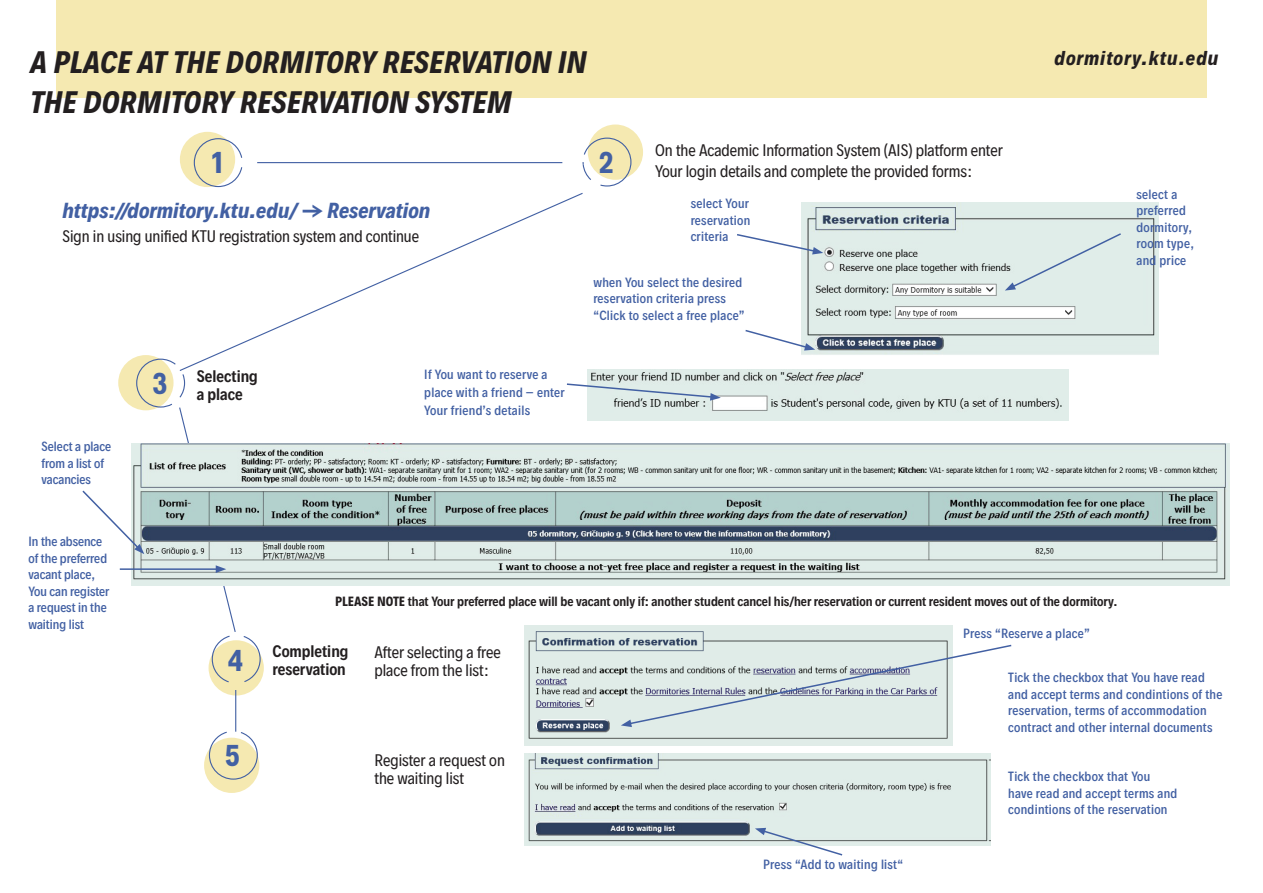
<style>
.page{position:relative;width:1263px;height:893px;background:#fff}
.page>*{position:absolute;margin:0;border:0;box-sizing:border-box;transform-origin:0 0}
.t1{font:italic 700 27.9px/40.8px "Decalotype";color:#231f20}
.t2{font:700 27px "Decalotype";color:#4260a3}
.t3{font:italic 700 19.5px "Decalotype";color:#4260a3}
.t4{font:italic 700 18px "Decalotype";letter-spacing:.05em;color:#231f20}
.t5{font:15px/18px "Decalotype";color:#231f20}
.t6{font:600 15px/18px "Decalotype";color:#231f20}
.t7{font:500 12px/16.5px "Decalotype";letter-spacing:.025em;color:#4260a3}
.t8{font:600 12px "Decalotype";color:#231f20}
.t9{font:500 12px/16.5px "Decalotype";color:#4260a3}
.s1{font-weight:700}
</style>
<div class="page">
<img style="left:525px;top:626px;width:427px;height:119px">
<div style="left:204px;top:738px;width:55px;height:55px;background:#f5e9b1;border-radius:50%"></div>
<div style="left:180px;top:132px;width:55px;height:55px;background:#f5e9b1;border-radius:50%"></div>
<div style="left:588px;top:125px;width:55px;height:55px;background:#f5e9b1;border-radius:50%"></div>
<div style="left:209px;top:640px;width:55px;height:55px;background:#f5e9b1;border-radius:50%"></div>
<div style="left:56px;top:0;width:1151px;height:98px;background:#f5e9b1"></div>
<img style="left:588px;top:369px;width:481px;height:52px">
<svg style="left:193px;top:138px;width:50px;height:50px"></svg>
<svg style="left:582px;top:137px;width:50px;height:50px"></svg>
<svg style="left:208px;top:731px;width:50px;height:49px"></svg>
<img style="left:802px;top:203px;width:356px;height:152px">
<svg style="left:737px;top:233px;width:86px;height:21px"></svg>
<svg style="left:566px;top:383px;width:155px;height:18px"></svg>
<div style="left:1005px;top:232px;width:118px;height:59px;background:#e0ede9"></div>
<svg style="left:745px;top:329px;width:70px;height:22px"></svg>
<img style="left:525px;top:754px;width:466px;height:92px">
<hr style="left:257px;top:162px;width:305px;height:1px;background:#4260a3">
<svg style="left:207px;top:192px;width:376px;height:166px"></svg>
<img style="left:261px;top:444px;width:969px;height:141px">
<svg style="left:755px;top:828px;width:89px;height:28px"></svg>
<svg style="left:621px;top:644px;width:391px;height:83px"></svg>
<hr style="left:235px;top:690px;width:1px;height:42px;background:#4260a3">
<svg style="left:82px;top:358px;width:179px;height:325px"></svg>
<h1 class="t1" style="left:30px;top:41px;width:558px">A PLACE AT THE DORMITORY RESERVATION IN<br>THE DORMITORY RESERVATION SYSTEM</h1>
<h2 class="t2" style="left:210px;top:144px;width:17px">1</h2>
<h2 class="t2" style="left:599px;top:144px;width:17px">2</h2>
<h3 class="t3" style="left:63px;top:197px;width:369px">https://dormitory.ktu.edu/ → Reservation</h3>
<p class="t5" style="left:63px;top:227px;width:358px">Sign in using unified KTU registration system and continue</p>
<p class="t5" style="left:655px;top:140px;width:349px;line-height:21px">On the Academic Information System (AIS) platform enter<br>Your login details and complete the provided forms:</p>
<p class="t7" style="left:691px;top:195px;width:61px;text-align:justify">select Your reservation criteria</p>
<p class="t9" style="left:42px;top:438px;width:71px">Select a place from a list of vacancies</p>
<h2 class="t2" style="left:153px;top:365px;width:17px">3</h2>
<p class="t6" style="left:197px;top:367px;width:63px">Selecting a place</p>
<p class="t7" style="left:424px;top:365px;width:142px;line-height:18px">If You want to reserve a place with a friend – enter<br>Your friend’s details</p>
<p class="t7" style="left:593px;top:274px;width:153px">when You select the desired reservation criteria press “Click to select a free place”</p>
<h3 class="t4" style="left:1054px;top:45px;width:165px">dormitory.ktu.edu</h3>
<p class="t7" style="left:1136px;top:186px;width:59px">select a preferred dormitory, room type, and price</p>
<p class="t9" style="left:28px;top:533px;width:82px">In the absence of the preferred vacant place,<br>You can register a request in the waiting list</p>
<h2 class="t2" style="left:228px;top:642px;width:17px">4</h2>
<h2 class="t2" style="left:225px;top:737px;width:17px">5</h2>
<p class="t8" style="left:335px;top:593px;width:784px"><span class="s1">PLEASE NOTE</span> that Your preferred place will be vacant only if: another student cancel his/her reservation or current resident moves out of the dormitory.</p>
<p class="t6" style="left:273px;top:641px;width:77px">Completing reservation</p>
<p class="t5" style="left:374px;top:643px;width:128px">After selecting a free place from the list:</p>
<p class="t5" style="left:374px;top:751px;width:132px">Register a request on the waiting list</p>
<p class="t7" style="left:763px;top:855px;width:142px">Press “Add to waiting list“</p>
<p class="t7" style="left:963px;top:625px;width:128px">Press “Reserve a place”</p>
<p class="t7" style="left:1008px;top:669px;width:216px">Tick the checkbox that You have read and accept terms and condintions of the reservation, terms of accommodation contract and other internal documents</p>
<p class="t7" style="left:1008px;top:768px;width:170px">Tick the checkbox that You have read and accept terms and condintions of the reservation</p>
</div>
